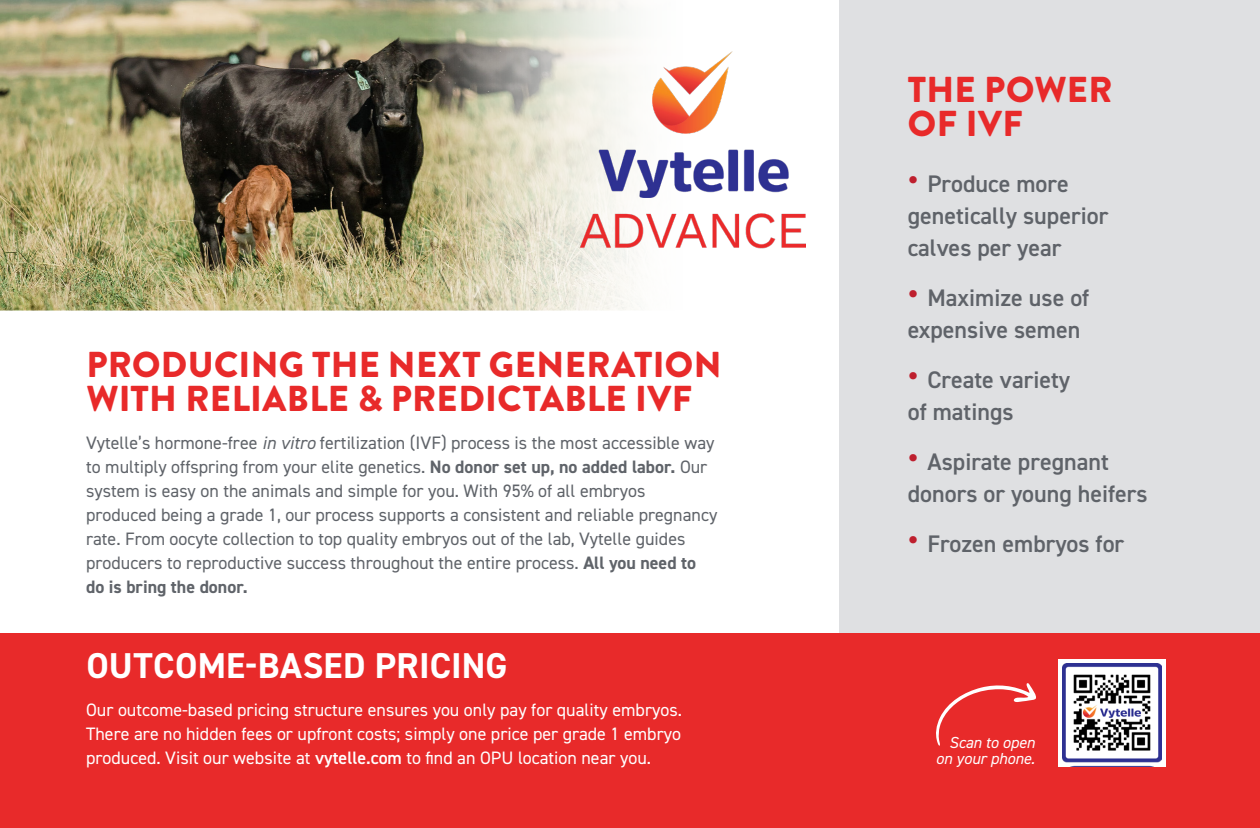
<style>
.page{position:relative;width:1260px;height:828px;background:#fff}
.page>*{position:absolute;margin:0;border:0;box-sizing:border-box;transform-origin:0 0}
.Header_Font{font:900 36px/34px "Brandon Grotesque";letter-spacing:.01em;color:#e82a2a}
.Header_Font-2{font:700 36px "DIN2014";letter-spacing:.005em;color:#fff}
.Body_Font{font:600 24px/32px "DIN2014";color:#5f6369}
.Body_Font-2{font:18px/24px "DIN2014";color:#5f6369}
.Body_Font-3{font:18px/24px "DIN2014";color:#fff;text-align:justify}
.Body_Font-4{font:italic 16px/16px "DIN2014";color:#fff;text-align:right}
.s1{font-style:italic}
.s2{font-weight:700}
.s3{font-weight:600}
.s4{font-size:36px;color:#be1f2e}
</style>
<div class="page">
<img style="left:0;top:0;width:638px;height:310px">
<div style="left:840px;top:0;width:420px;height:633px;background:#dfe0e2"></div>
<div style="left:0;top:633px;width:1260px;height:195px;background:#e82a2a"></div>
<svg style="left:1058px;top:659px;width:108px;height:108px"></svg>
<img style="left:1063px;top:663px;width:98px;height:104px">
<svg style="left:936px;top:683px;width:100px;height:63px"></svg>
<img style="left:652px;top:51px;width:81px;height:82px">
<img style="left:584px;top:133px;width:205px;height:53px">
<img style="left:572px;top:186px;width:233px;height:68px">
<p class="Header_Font" style="left:86px;top:348px;width:637px">PRODUCING THE NEXT GENERATION<br>WITH RELIABLE &amp; PREDICTABLE IVF</p>
<p class="Body_Font-2" style="left:86px;top:431px;width:633px">Vytelle’s hormone-free <span class="s1">in vitro</span> fertilization (IVF) process is the most accessible way to multiply offspring from your elite genetics. <span class="s2">No donor set up, no added labor.</span> Our system is easy on the animals and simple for you. With 95% of all embryos produced being a grade 1, our process supports a consistent and reliable pregnancy rate. From oocyte collection to top quality embryos out of the lab, Vytelle guides producers to reproductive success throughout the entire process. <span class="s2">All you need to do is bring the donor.</span></p>
<p class="Header_Font-2" style="left:86px;top:642px;width:423px">OUTCOME-BASED PRICING</p>
<p class="Body_Font-3" style="left:86px;top:698px;width:597px">Our outcome-based pricing structure ensures you only pay for quality embryos.<br>There are no hidden fees or upfront costs; simply one price per grade 1 embryo produced. Visit our website at <span class="s3">vytelle.com</span> to find an OPU location near you.</p>
<p class="Header_Font" style="left:908px;top:73px;width:206px">THE POWER<br>OF IVF</p>
<p class="Body_Font" style="left:908px;top:167px;width:202px"><span class="s4">•</span> Produce more genetically superior calves per year</p>
<p class="Body_Font" style="left:908px;top:281px;width:183px"><span class="s4">•</span> Maximize use of expensive semen</p>
<p class="Body_Font" style="left:908px;top:363px;width:164px"><span class="s4">•</span> Create variety of matings</p>
<p class="Body_Font" style="left:908px;top:445px;width:242px"><span class="s4">•</span> Aspirate pregnant donors or young heifers</p>
<p class="Body_Font" style="left:908px;top:527px;width:218px"><span class="s4">•</span> Frozen embryos for</p>
<p class="Body_Font-4" style="left:936px;top:735px;width:101px">Scan to open on your phone.</p>
</div>
